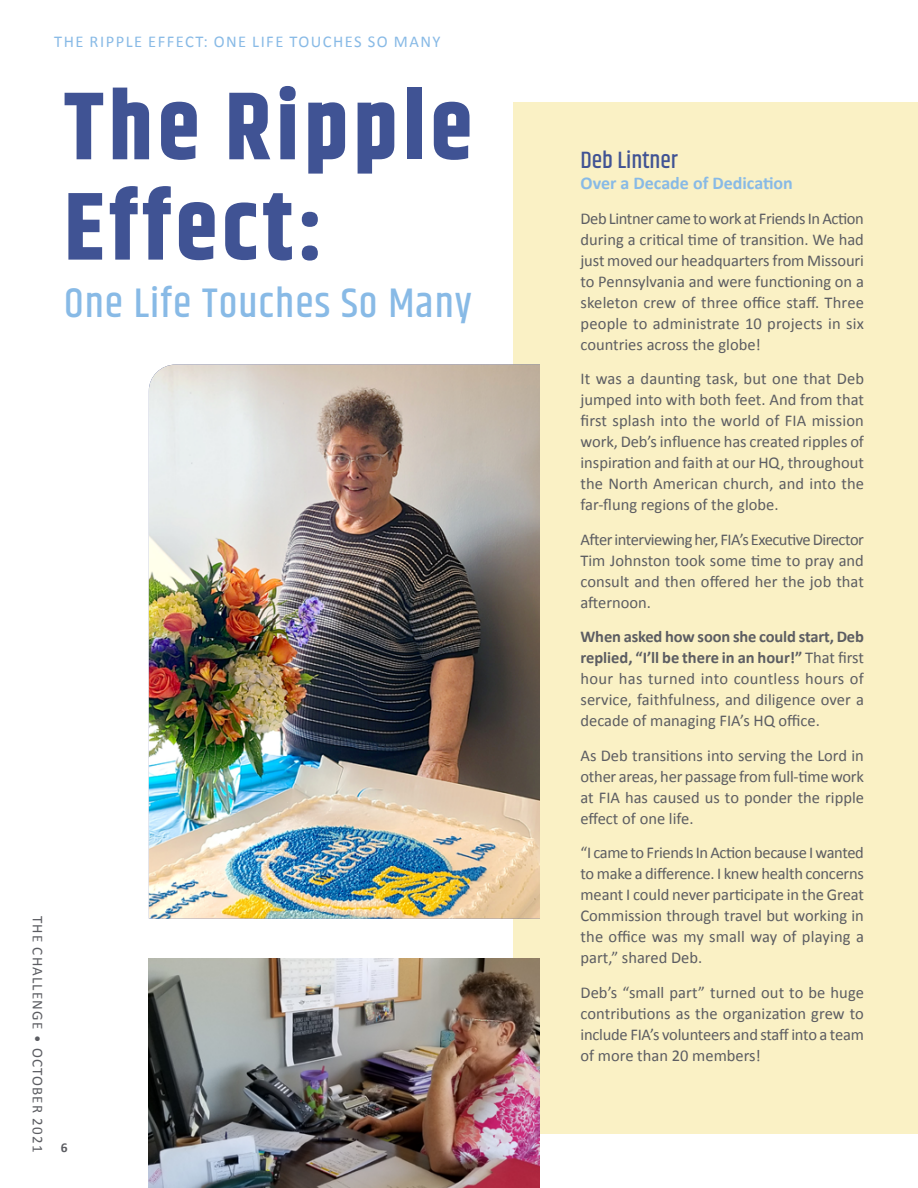
<style>
.page{position:relative;width:918px;height:1188px;background:#fff}
.page>*{position:absolute;margin:0;border:0;box-sizing:border-box;transform-origin:0 0}
.t1{font:700 96px/100.4px "Khand";letter-spacing:.05em;color:#405394}
.t2{font:500 42px "Khand";letter-spacing:.025em;color:#88bae6}
.t3{font:500 24px "Khand";color:#405394}
.t4{font:700 18px "Calibri";color:#88bae6}
.t5{font:16.5px/21px "Calibri";color:#5c5d62;text-align:justify}
.t6{font:16.5px "Calibri";letter-spacing:.09em;color:#88bae6}
.t7{font:15px "Calibri";letter-spacing:.075em;color:#5c5d62}
.t8{font:700 13.5px "Calibri";color:#5c5d62}
.s1{font-weight:700}
</style>
<div class="page">
<div style="left:513px;top:102px;width:405px;height:1032px;background:#faf1c5"></div>
<img style="left:149px;top:364px;width:391px;height:555px">
<img style="left:148px;top:958px;width:392px;height:230px">
<p class="t6" style="left:54px;top:30px;width:388px">THE RIPPLE EFFECT: ONE LIFE TOUCHES SO MANY</p>
<h1 class="t1" style="left:64px;top:82px;width:409px">The Ripple<br>Effect:</h1>
<h2 class="t2" style="left:64px;top:277px;width:409px">One Life Touches So Many</h2>
<p class="t7" style="left:48px;top:916px;width:238px;rotate:90deg">THE CHALLENGE • OCTOBER 2021</p>
<p class="t8" style="left:61px;top:1138px;width:8px">6</p>
<h3 class="t3" style="left:580px;top:145px;width:99px">Deb Lintner</h3>
<p class="t4" style="left:580px;top:171px;width:214px">Over a Decade of Dedication</p>
<p class="t5" style="left:580px;top:207px;width:285px">Deb Lintner came to work at Friends In Action during a critical time of transition. We had just moved our headquarters from Missouri to Pennsylvania and were functioning on a skeleton crew of three office staff. Three people to administrate 10 projects in six countries across the globe!</p>
<p class="t5" style="left:580px;top:368px;width:285px">It was a daunting task, but one that Deb jumped into with both feet. And from that first splash into the world of FIA mission work, Deb’s influence has created ripples of inspiration and faith at our HQ, throughout the North American church, and into the far-flung regions of the globe.</p>
<p class="t5" style="left:580px;top:528px;width:285px">After interviewing her, FIA’s Executive Director Tim Johnston took some time to pray and consult and then offered her the job that afternoon.</p>
<p class="t5" style="left:580px;top:626px;width:285px"><span class="s1">When asked how soon she could start, Deb replied, “I’ll be there in an hour!”</span> That first hour has turned into countless hours of service, faithfulness, and diligence over a decade of managing FIA’s HQ office.</p>
<p class="t5" style="left:580px;top:744px;width:285px">As Deb transitions into serving the Lord in other areas, her passage from full-time work at FIA has caused us to ponder the ripple effect of one life.</p>
<p class="t5" style="left:580px;top:842px;width:285px">“I came to Friends In Action because I wanted to make a difference. I knew health concerns meant I could never participate in the Great Commission through travel but working in the office was my small way of playing a part,” shared Deb.</p>
<p class="t5" style="left:580px;top:981px;width:285px">Deb’s “small part” turned out to be huge contributions as the organization grew to include FIA’s volunteers and staff into a team of more than 20 members!</p>
</div>
